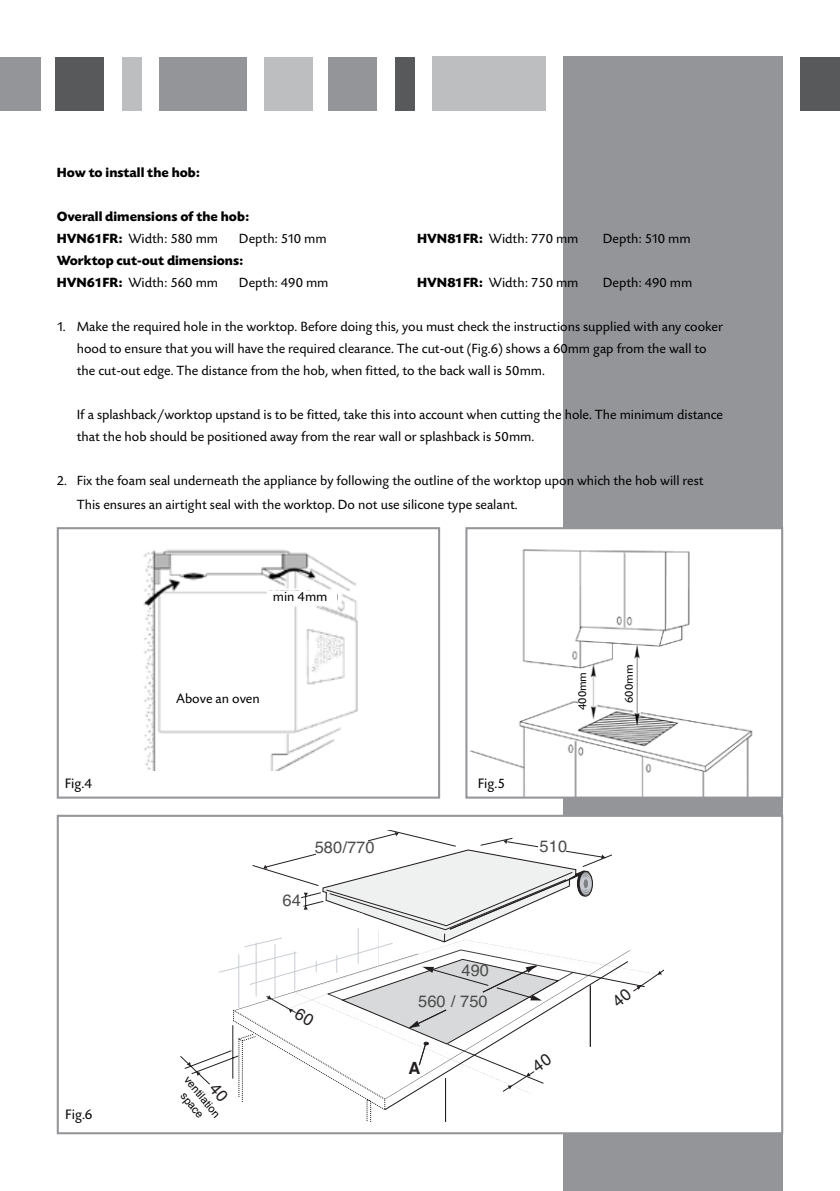
<style>
.page{position:relative;width:840px;height:1191px;background:#fff}
.page>*{position:absolute;margin:0;border:0;box-sizing:border-box;transform-origin:0 0}
.t1{font:700 16.8px "Helvetica";color:#231f20}
.t2{font:16.4px/30.4px "Helvetica";letter-spacing:.005em;color:#4d4d4d;text-align:right}
.t3{font:14.4px "Today SB";color:#000}
.t4{font:14px/22px "Today SB";color:#000}
.t5{font:700 14px/22px "Today SB";color:#000}
.t6{font:12px "Today SB";color:#000}
.t7{font:11px/13.2px "Helvetica";color:#000;text-align:center}
.s1{font-weight:400}
.s2{font-weight:700}
</style>
<div class="page">
<div style="left:800px;top:57px;width:39px;height:53px;background:#58595b"></div>
<div style="left:563px;top:57px;width:219px;height:1134px;background:#939598"></div>
<div style="left:394px;top:57px;width:20px;height:53px;background:#58595b"></div>
<div style="left:328px;top:57px;width:48px;height:53px;background:#939598"></div>
<div style="left:264px;top:57px;width:48px;height:53px;background:#bcbec0"></div>
<div style="left:159px;top:57px;width:88px;height:53px;background:#939598"></div>
<div style="left:122px;top:57px;width:19px;height:53px;background:#bcbec0"></div>
<div style="left:56px;top:57px;width:48px;height:53px;background:#58595b"></div>
<div style="left:0;top:57px;width:40px;height:53px;background:#939598"></div>
<div style="left:432px;top:57px;width:113px;height:54px;background:#bcbec0"></div>
<div style="left:57px;top:814px;width:725px;height:320px;background:#fff;border:2px solid #939598"></div>
<div style="left:466px;top:528px;width:315px;height:269px;background:#fff"></div>
<img style="left:470px;top:549px;width:283px;height:246px">
<div style="left:465px;top:527px;width:317px;height:271px;border:2px solid #939598"></div>
<div style="left:57px;top:527px;width:383px;height:271px;background:#fff;border:2px solid #939598"></div>
<img style="left:143px;top:549px;width:215px;height:221px">
<svg style="left:187px;top:1062px;width:13px;height:14px"></svg>
<div style="left:267px;top:591px;width:70px;height:13px;background:#fff"></div>
<div style="left:164px;top:698px;width:96px;height:20px;background:#fff"></div>
<svg style="left:209px;top:831px;width:454px;height:290px"></svg>
<p class="t5" style="left:57px;top:162px;width:145px">How to install the hob:</p>
<p class="t5" style="left:57px;top:206px;width:194px">Overall dimensions of the hob:<br>HVN61FR: <span class="s1">Width: 580 mm</span></p>
<p class="t4" style="left:239px;top:228px;width:89px">Depth: 510 mm</p>
<p class="t4" style="left:417px;top:228px;width:163px"><span class="s2">HVN81FR:</span> Width: 770 mm</p>
<p class="t4" style="left:602px;top:228px;width:89px">Depth: 510 mm</p>
<p class="t5" style="left:57px;top:250px;width:188px">Worktop cut-out dimensions:<br>HVN61FR: <span class="s1">Width: 560 mm</span></p>
<p class="t4" style="left:239px;top:272px;width:91px">Depth: 490 mm</p>
<p class="t4" style="left:417px;top:272px;width:163px"><span class="s2">HVN81FR:</span> Width: 750 mm</p>
<p class="t4" style="left:602px;top:272px;width:91px">Depth: 490 mm</p>
<p class="t4" style="left:77px;top:316px;width:647px;text-indent:-20px">1. Make the required hole in the worktop. Before doing this, you must check the instructions supplied with any cooker hood to ensure that you will have the required clearance. The cut-out (Fig.6) shows a 60mm gap from the wall to the cut-out edge. The distance from the hob, when fitted, to the back wall is 50mm.</p>
<p class="t4" style="left:77px;top:404px;width:647px">If a splashback/worktop upstand is to be fitted, take this into account when cutting the hole. The minimum distance that the hob should be positioned away from the rear wall or splashback is 50mm.</p>
<p class="t4" style="left:77px;top:469px;width:628px;line-height:24px;text-indent:-20px">2. Fix the foam seal underneath the appliance by following the outline of the worktop upon which the hob will rest<br>This ensures an airtight seal with the worktop. Do not use silicone type sealant.</p>
<p class="t4" style="left:273px;top:586px;width:56px">min 4mm</p>
<p class="t4" style="left:176px;top:688px;width:85px">Above an oven</p>
<p class="t6" style="left:575px;top:710px;width:40px;rotate:-90deg">400mm</p>
<p class="t6" style="left:622px;top:703px;width:40px;rotate:-90deg">600mm</p>
<p class="t3" style="left:65px;top:775px;width:29px">Fig.4</p>
<p class="t3" style="left:477px;top:775px;width:29px">Fig.5</p>
<p class="t3" style="left:65px;top:1106px;width:29px">Fig.6</p>
<p class="t7" style="left:192px;top:1073px;width:51px;rotate:51deg">ventilation space</p>
<p class="t2" style="left:314px;top:831px;width:61px">580/770</p>
<p class="t2" style="left:539px;top:830px;width:29px">510</p>
<p class="t2" style="left:282px;top:884px;width:20px">64</p>
<p class="t2" style="left:418px;top:955px;width:72px">490<br>560 / 750</p>
<p class="t1" style="left:408px;top:1052px;width:13px">A</p>
</div>
